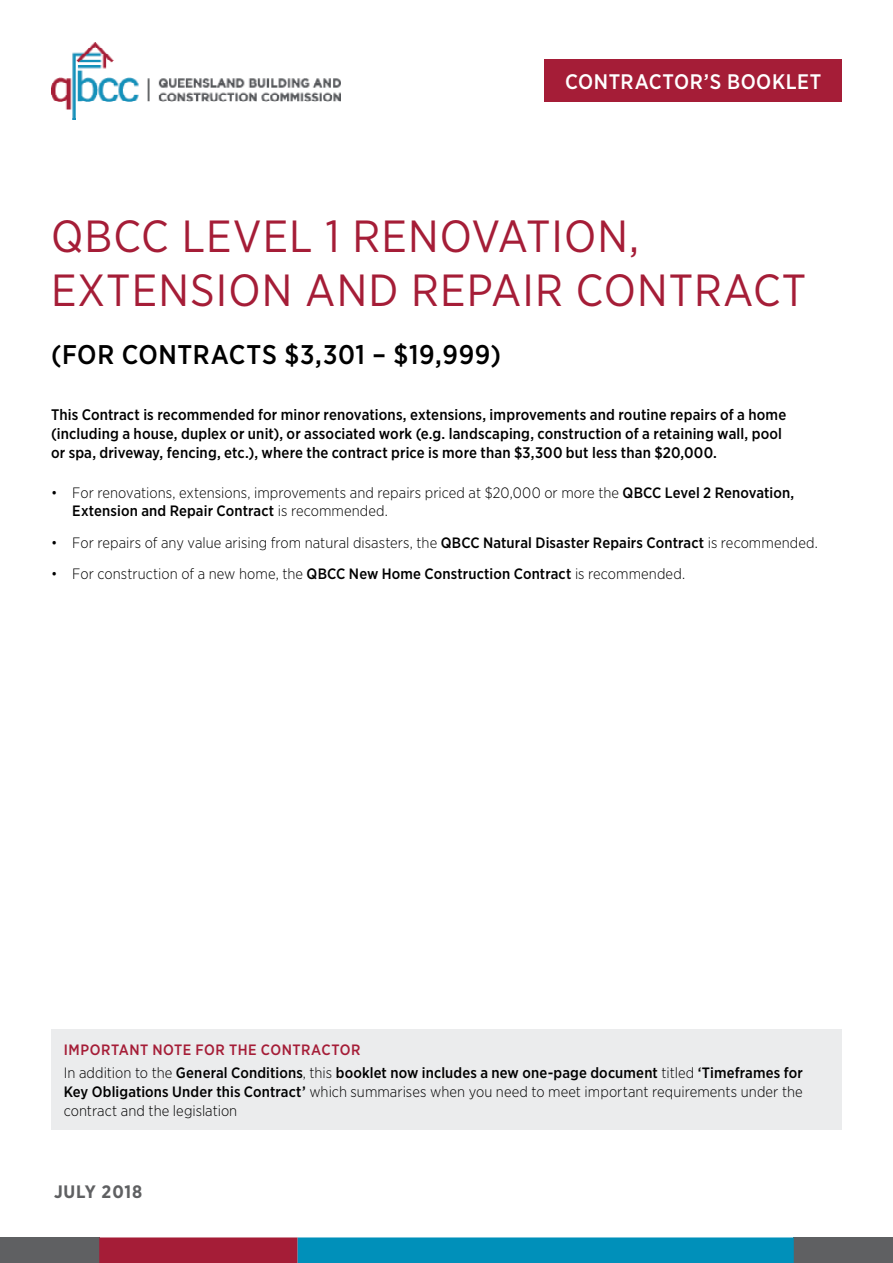
<style>
.page{position:relative;width:893px;height:1263px;background:#fff}
.page>*{position:absolute;margin:0;border:0;box-sizing:border-box;transform-origin:0 0}
.Cover_Heading{font:45px/54px "Gotham Narrow";letter-spacing:.025em;color:#a51d37}
.t1{font:500 27px "Gotham Narrow";letter-spacing:.025em;color:#000}
.t2{font:500 21px "Gotham Narrow";letter-spacing:.025em;color:#fff}
.t3{font:700 18px "Gotham Narrow";letter-spacing:.05em;color:#5f6062}
.Intro_paragraph{font:500 15.3px/18.8px "Gotham Narrow";letter-spacing:.01em;color:#000}
.Indent_5mm{font:300 15px/18.8px "Gotham Narrow";letter-spacing:.005em;color:#000}
.Body_Text{font:300 15px/18.8px "Gotham Narrow";letter-spacing:.005em;color:#000;text-align:justify}
.t4{font:500 15px "Gotham Narrow";letter-spacing:.035em;color:#a51d37}
.s1{font-weight:500}
</style>
<div class="page">
<div style="left:51px;top:1029px;width:791px;height:100px;background:#ebeced"></div>
<img style="left:51px;top:43px;width:289px;height:77px">
<div style="left:545px;top:60px;width:297px;height:42px;background:#a51d37"></div>
<div style="left:0;top:1237px;width:99px;height:26px;background:#5f6062"></div>
<div style="left:794px;top:1237px;width:99px;height:26px;background:#5f6062"></div>
<svg style="left:99px;top:1237px;width:695px;height:26px;background:#337196"></svg>
<p class="t2" style="left:565px;top:69px;width:258px">CONTRACTOR’S BOOKLET</p>
<p class="Cover_Heading" style="left:51px;top:208px;width:757px">QBCC LEVEL 1 RENOVATION,<br>EXTENSION AND REPAIR CONTRACT</p>
<p class="t1" style="left:51px;top:337px;width:451px">(FOR CONTRACTS $3,301 – $19,999)</p>
<p class="Intro_paragraph" style="left:51px;top:405px;width:737px">This Contract is recommended for minor renovations, extensions, improvements and routine repairs of a home (including a house, duplex or unit), or associated work (e.g. landscaping, construction of a retaining wall, pool or spa, driveway, fencing, etc.), where the contract price is more than $3,300 but less than $20,000.</p>
<p class="Indent_5mm" style="left:72px;top:483px;width:724px;text-indent:-21px">• For renovations, extensions, improvements and repairs priced at $20,000 or more the <span class="s1">QBCC Level 2 Renovation,<br>Extension and Repair Contract</span> is recommended.</p>
<p class="Indent_5mm" style="left:51px;top:533px;width:768px">• For repairs of any value arising from natural disasters, the <span class="s1">QBCC Natural Disaster Repairs Contract</span> is recommended.</p>
<p class="Indent_5mm" style="left:51px;top:564px;width:636px">• For construction of a new home, the <span class="s1">QBCC New Home Construction Contract</span> is recommended.</p>
<p class="t4" style="left:64px;top:1040px;width:298px">IMPORTANT NOTE FOR THE CONTRACTOR</p>
<p class="Body_Text" style="left:64px;top:1063px;width:740px">In addition to the <span class="s1">General Conditions</span>, this <span class="s1">booklet now includes a new one-page document</span> titled <span class="s1">‘Timeframes for Key Obligations Under this Contract’</span> which summarises when you need to meet important requirements under the contract and the legislation</p>
<p class="t3" style="left:54px;top:1180px;width:90px">JULY 2018</p>
</div>
